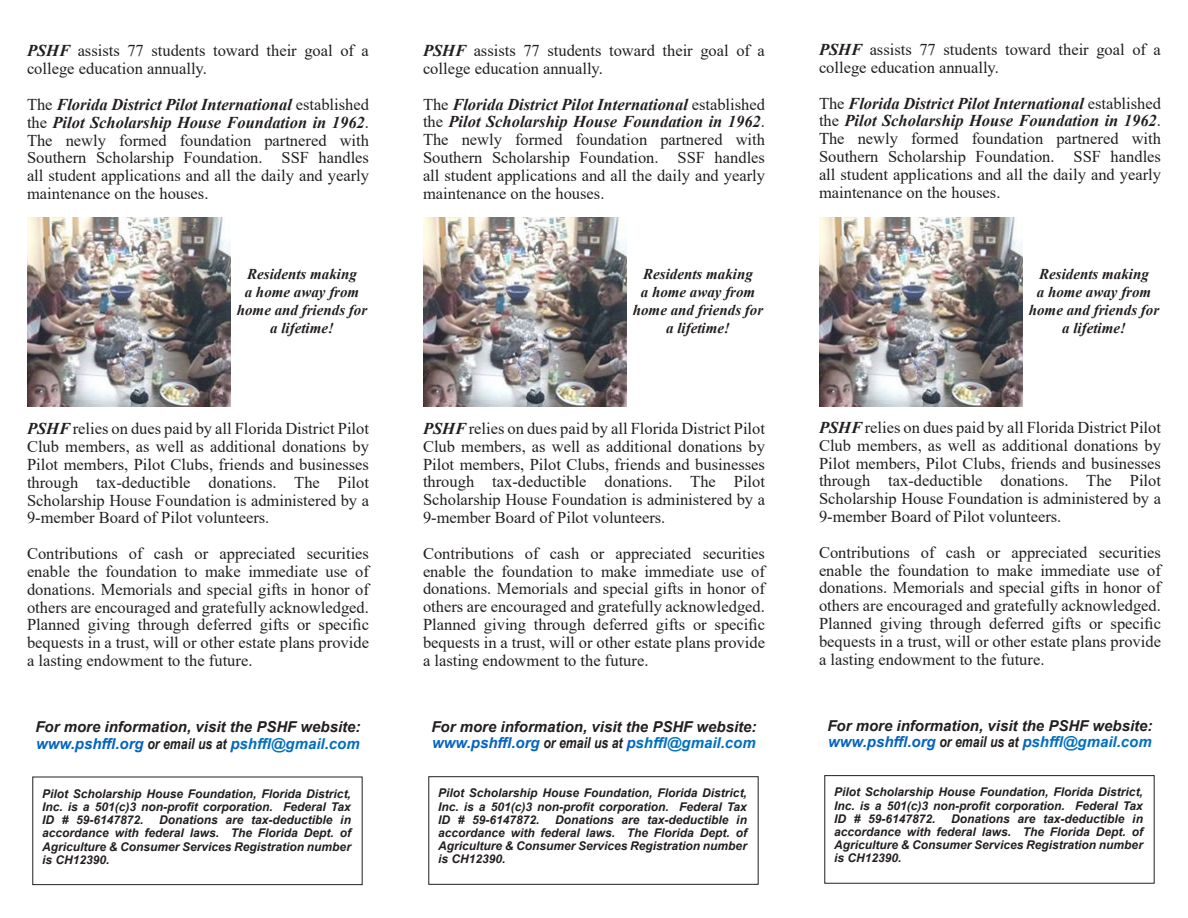
<style>
.page{position:relative;width:1188px;height:918px;background:#fff}
.page>*{position:absolute;margin:0;border:0;box-sizing:border-box;transform-origin:0 0}
.t1{font:16.5px/17.9px "Times New Roman";color:#231f20;text-align:justify}
.t2{font:italic 700 15px/16.2px "Arial";color:#231f20}
.t3{font:italic 700 15px/18px "Times New Roman";color:#231f20;text-align:center}
.t4{font:italic 700 12px/13.2px "Arial";color:#231f20;text-align:justify}
.s1{font-weight:700;font-style:italic}
.s2{color:#0563c1}
.s3{font-family:"Arial Narrow"}
.s4{color:#0070c0}
</style>
<div class="page">
<img style="left:27px;top:217px;width:204px;height:189px">
<div style="left:32px;top:777px;width:331px;height:108px;border:1px solid #231f20"></div>
<div style="left:428px;top:776px;width:331px;height:109px;border:1px solid #231f20"></div>
<div style="left:824px;top:775px;width:331px;height:109px;border:1px solid #231f20"></div>
<img style="left:423px;top:217px;width:204px;height:189px">
<img style="left:819px;top:217px;width:204px;height:189px">
<p class="t1" style="left:27px;top:41px;width:343px"><span class="s1">PSHF</span> assists 77 students toward their goal of a college education annually.</p>
<p class="t1" style="left:27px;top:95px;width:344px">The <span class="s1">Florida District Pilot International</span> established the <span class="s1">Pilot Scholarship House Foundation in 1962</span>.<br>The newly formed foundation partnered with Southern Scholarship Foundation. SSF handles all student applications and all the daily and yearly maintenance on the houses.</p>
<p class="t1" style="left:423px;top:41px;width:343px"><span class="s1">PSHF</span> assists 77 students toward their goal of a college education annually.</p>
<p class="t1" style="left:423px;top:95px;width:344px">The <span class="s1">Florida District Pilot International</span> established the <span class="s1">Pilot Scholarship House Foundation in 1962</span>.<br>The newly formed foundation partnered with Southern Scholarship Foundation. SSF handles all student applications and all the daily and yearly maintenance on the houses.</p>
<p class="t1" style="left:819px;top:40px;width:343px"><span class="s1">PSHF</span> assists 77 students toward their goal of a college education annually.</p>
<p class="t1" style="left:819px;top:94px;width:344px">The <span class="s1">Florida District Pilot International</span> established the <span class="s1">Pilot Scholarship House Foundation in 1962</span>.<br>The newly formed foundation partnered with Southern Scholarship Foundation. SSF handles all student applications and all the daily and yearly maintenance on the houses.</p>
<p class="t3" style="left:237px;top:265px;width:132px">Residents making<br>a home away from home and friends for a lifetime!</p>
<p class="t3" style="left:633px;top:265px;width:132px">Residents making<br>a home away from home and friends for a lifetime!</p>
<p class="t3" style="left:1029px;top:265px;width:132px">Residents making<br>a home away from home and friends for a lifetime!</p>
<p class="t1" style="left:27px;top:419px;width:344px"><span class="s1">PSHF</span> relies on dues paid by all Florida District Pilot Club members, as well as additional donations by Pilot members, Pilot Clubs, friends and businesses through tax-deductible donations. The Pilot Scholarship House Foundation is administered by a 9-member Board of Pilot volunteers.</p>
<p class="t1" style="left:27px;top:544px;width:344px">Contributions of cash or appreciated securities enable the foundation to make immediate use of donations. Memorials and special gifts in honor of others are encouraged and gratefully acknowledged.<br>Planned giving through deferred gifts or specific bequests in a trust, will or other estate plans provide a lasting endowment to the future.</p>
<p class="t1" style="left:423px;top:419px;width:344px"><span class="s1">PSHF</span> relies on dues paid by all Florida District Pilot Club members, as well as additional donations by Pilot members, Pilot Clubs, friends and businesses through tax-deductible donations. The Pilot Scholarship House Foundation is administered by a 9-member Board of Pilot volunteers.</p>
<p class="t1" style="left:423px;top:544px;width:344px">Contributions of cash or appreciated securities enable the foundation to make immediate use of donations. Memorials and special gifts in honor of others are encouraged and gratefully acknowledged.<br>Planned giving through deferred gifts or specific bequests in a trust, will or other estate plans provide a lasting endowment to the future.</p>
<p class="t1" style="left:819px;top:418px;width:344px"><span class="s1">PSHF</span> relies on dues paid by all Florida District Pilot Club members, as well as additional donations by Pilot members, Pilot Clubs, friends and businesses through tax-deductible donations. The Pilot Scholarship House Foundation is administered by a 9-member Board of Pilot volunteers.</p>
<p class="t1" style="left:819px;top:543px;width:344px">Contributions of cash or appreciated securities enable the foundation to make immediate use of donations. Memorials and special gifts in honor of others are encouraged and gratefully acknowledged.<br>Planned giving through deferred gifts or specific bequests in a trust, will or other estate plans provide a lasting endowment to the future.</p>
<p class="t2" style="left:35px;top:719px;width:327px">For more information, visit the PSHF website: <span class="s2">www.pshffl.org</span> <span class="s3">or email us at</span> <span class="s2">p</span><span class="s4">shffl@gmail.com</span></p>
<p class="t4" style="left:42px;top:787px;width:310px">Pilot Scholarship House Foundation, Florida District, Inc. is a 501(c)3 non-profit corporation. Federal Tax ID # 59-6147872.</p>
<p class="t4" style="left:42px;top:814px;width:310px;text-indent:117px">Donations are tax-deductible in accordance with federal laws. The Florida Dept. of Agriculture &amp; Consumer Services Registration number is CH12390.</p>
<p class="t2" style="left:431px;top:719px;width:327px">For more information, visit the PSHF website: <span class="s2">www.pshffl.org</span> <span class="s3">or email us at</span> <span class="s2">p</span><span class="s4">shffl@gmail.com</span></p>
<p class="t4" style="left:438px;top:787px;width:310px">Pilot Scholarship House Foundation, Florida District, Inc. is a 501(c)3 non-profit corporation. Federal Tax ID # 59-6147872.</p>
<p class="t4" style="left:438px;top:813px;width:310px;text-indent:117px">Donations are tax-deductible in accordance with federal laws. The Florida Dept. of Agriculture &amp; Consumer Services Registration number is CH12390.</p>
<p class="t2" style="left:827px;top:718px;width:327px">For more information, visit the PSHF website: <span class="s2">www.pshffl.org</span> <span class="s3">or email us at</span> <span class="s2">p</span><span class="s4">shffl@gmail.com</span></p>
<p class="t4" style="left:834px;top:786px;width:310px">Pilot Scholarship House Foundation, Florida District, Inc. is a 501(c)3 non-profit corporation. Federal Tax ID # 59-6147872.</p>
<p class="t4" style="left:834px;top:812px;width:310px;text-indent:117px">Donations are tax-deductible in accordance with federal laws. The Florida Dept. of Agriculture &amp; Consumer Services Registration number is CH12390.</p>
</div>
